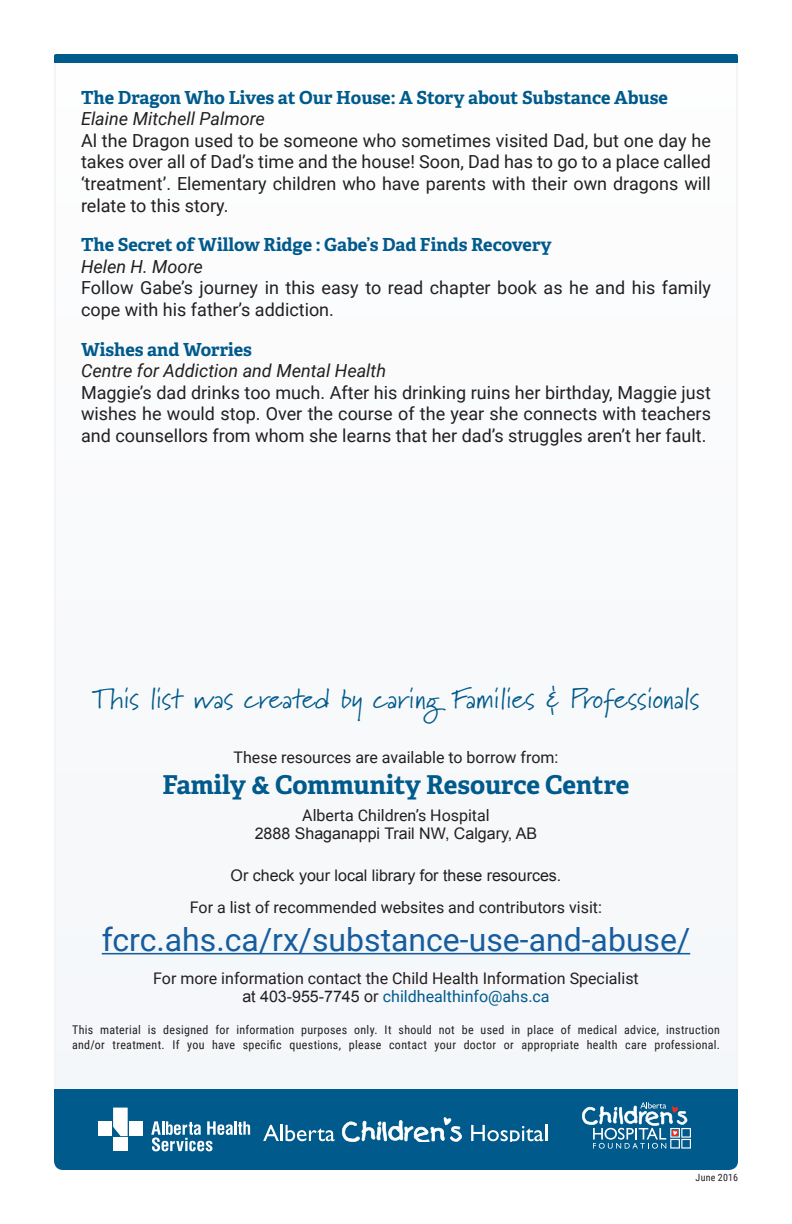
<style>
.page{position:relative;width:792px;height:1224px;background:#fff}
.page>*{position:absolute;margin:0;border:0;box-sizing:border-box;transform-origin:0 0}
.Local_Library_-_RX_L{font:32px "Roboto";color:#175d9e}
.List_Created{font:28px "Marydale";color:#005a8c}
.F_CRC{font:700 26px "Adelle Basic";letter-spacing:-.005em;color:#005a8c}
.Description{font:18px/21.6px "Roboto";color:#231f20;text-align:justify}
.Resource_Title{font:700 18px "Adelle Basic";color:#005a8c}
.Author{font:italic 18px "Roboto";color:#231f20}
.Local_Library{font:16px/18px "Roboto";color:#231f20;text-align:center}
.Address{font:16px/18px "Arial";color:#231f20;text-align:center}
.Local_Library-2{font:16px "Arial";color:#231f20}
.Resources-Avalible{font:16px "Roboto";color:#231f20}
.fine-print{font:12px/14.4px "Roboto Condensed";letter-spacing:.025em;color:#231f20}
.Date{font:10px "Roboto Condensed";letter-spacing:.025em;color:#231f20}
.s1{font-family:"Roboto"}
.s2{font-family:"Arial"}
.s3{color:#005a8c}
</style>
<div class="page">
<div style="left:55px;top:62px;width:682px;height:1052px;background:#f9fafb"></div>
<div style="left:54px;top:1089px;width:684px;height:81px;background:#005a8c"></div>
<svg style="left:582px;top:1102px;width:109px;height:47px;background:#4685a9"></svg>
<svg style="left:151px;top:1121px;width:99px;height:30px"></svg>
<div style="left:98px;top:1121px;width:14px;height:15px;background:#fff"></div>
<div style="left:129px;top:1121px;width:14px;height:15px;background:#fff"></div>
<div style="left:113px;top:1137px;width:15px;height:14px;background:#fff"></div>
<svg style="left:113px;top:1108px;width:15px;height:28px"></svg>
<svg style="left:263px;top:1125px;width:16px;height:16px"></svg>
<hr style="left:280px;top:1125px;width:3px;height:16px;background:#fff">
<svg style="left:286px;top:1125px;width:49px;height:16px"></svg>
<svg style="left:471px;top:1125px;width:76px;height:17px"></svg>
<svg style="left:342px;top:1117px;width:120px;height:25px"></svg>
<div style="left:54px;top:54px;width:684px;height:9px;background:#005a8c"></div>
<hr style="left:102px;top:953px;width:588px;height:1px;background:#175d9e">
<p class="Resource_Title" style="left:81px;top:86px;width:588px">The Dragon Who Lives at Our House: A Story about Substance Abuse</p>
<p class="Author" style="left:81px;top:106px;width:186px">Elaine Mitchell Palmore</p>
<p class="Description" style="left:81px;top:129px;width:632px">Al the Dragon used to be someone who sometimes visited Dad, but one day he takes over all of Dad’s time and the house! Soon, Dad has to go to a place called ‘treatment’. Elementary children who have parents with their own dragons will relate to this story.</p>
<p class="Resource_Title" style="left:81px;top:233px;width:472px">The Secret of Willow Ridge : Gabe’s Dad Finds Recovery</p>
<p class="Author" style="left:81px;top:254px;width:123px">Helen H. Moore</p>
<p class="Description" style="left:81px;top:277px;width:632px">Follow Gabe’s journey in this easy to read chapter book as he and his family cope with his father’s addiction.</p>
<p class="Resource_Title" style="left:81px;top:338px;width:173px">Wishes and Worries</p>
<p class="Author" style="left:81px;top:358px;width:307px">Centre for Addiction and Mental Health</p>
<p class="Description" style="left:81px;top:381px;width:632px">Maggie’s dad drinks too much. After his drinking ruins her birthday, Maggie just wishes he would stop. Over the course of the year she connects with teachers and counsellors from whom she learns that her dad’s struggles aren’t her fault.</p>
<p class="List_Created" style="left:92px;top:682px;width:609px">This list was created by caring Families &amp; Professionals</p>
<p class="Resources-Avalible" style="left:234px;top:746px;width:326px">These resources are available to borrow from:</p>
<p class="F_CRC" style="left:162px;top:768px;width:469px">Family &amp; Community Resource Centre</p>
<p class="Address" style="left:255px;top:807px;width:284px"><span class="s1">Alberta Children’s Hospital<br></span>2888 Shaganappi Trail NW, Calgary, AB</p>
<p class="Local_Library-2" style="left:231px;top:864px;width:332px">Or check your local library for these resources.</p>
<p class="Local_Library" style="left:190px;top:898px;width:414px">For a list of recommended websites and contributors visit:</p>
<p class="Local_Library_-_RX_L" style="left:102px;top:918px;width:590px">fcrc.ahs.ca/rx/substance-use-and-abuse/</p>
<p class="Local_Library" style="left:153px;top:968px;width:487px">For more information contact the Child Health Information Specialist <span class="s2">at 403-955-7745 or</span> <span class="s3">childhealthinfo@ahs.ca</span></p>
<p class="fine-print" style="left:72px;top:1022px;width:650px">This material is designed for information purposes only. It should not be used in place of medical advice, instruction and/or treatment. If you have specific questions, please contact your doctor or appropriate health care professional.</p>
<p class="Date" style="left:696px;top:1170px;width:44px">June 2016</p>
</div>
